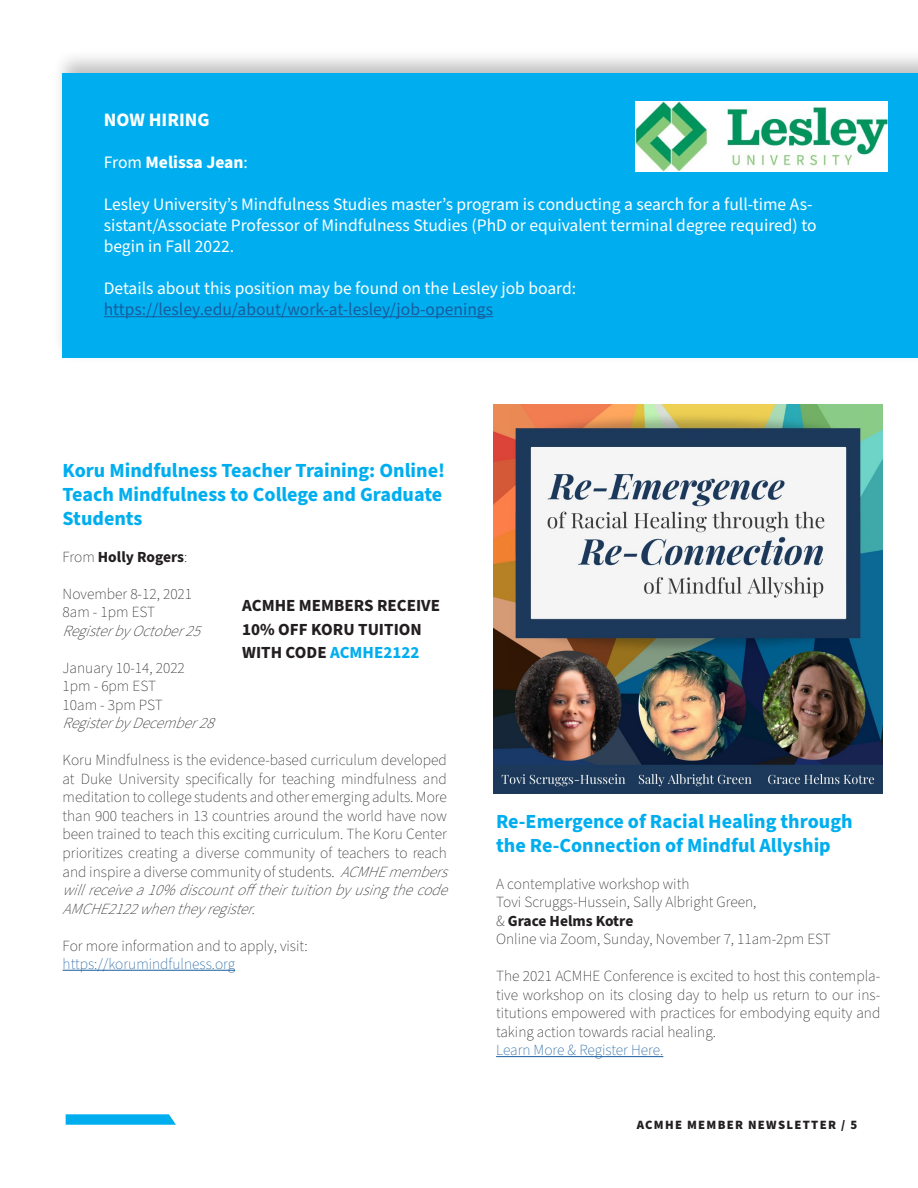
<style>
.page{position:relative;width:918px;height:1188px;background:#fff}
.page>*{position:absolute;margin:0;border:0;box-sizing:border-box;transform-origin:0 0}
.Body_Text{font:700 20.1px/24px "Source Sans Pro";color:#00aeef}
.Body_Text-2{font:700 18.9px "Source Sans Pro";color:#fff}
.Body_Text-3{font:17.55px/21px "Source Sans Pro";color:#fff}
.Body_Text-4{font:17.55px "Source Sans Pro";color:#175d9e}
.Body_Text-5{font:700 17.55px "Source Sans Pro";color:#fff}
.Pull_Quote_-_Black{font:700 16.95px/23.1px "Source Sans Pro";color:#231f20}
.Body_Text-6{font:200 15.45px/18.5px "Source Sans Pro";color:#231f20}
.Body_Text-7{font:200 15.45px "Source Sans Pro";color:#175d9e}
.Body_Text-8{font:italic 200 15.45px "Source Sans Pro";color:#231f20}
.Body_Text-9{font:700 15.45px "Source Sans Pro";color:#231f20}
.t1{font:900 12.75px "Source Sans Pro";letter-spacing:.1em;color:#231f20}
.s1{font-weight:400}
.s2{font-weight:200}
.s3{font-style:italic}
.s4{color:#00aeef}
.s5{font-weight:700}
</style>
<div class="page">
<svg style="left:66px;top:1114px;width:110px;height:11px"></svg>
<div style="left:52px;top:49px;width:866px;height:315px;background:#231f20;opacity:.28"></div>
<div style="left:63px;top:73px;width:855px;height:285px;background:#00aeef"></div>
<hr style="left:104px;top:316px;width:389px;height:1px;background:#175d9e">
<img style="left:635px;top:101px;width:252px;height:71px">
<hr style="left:63px;top:970px;width:172px;height:1px;background:#175d9e">
<img style="left:494px;top:405px;width:389px;height:388px">
<hr style="left:496px;top:1056px;width:167px;height:1px;background:#175d9e">
<p class="Body_Text-2" style="left:104px;top:107px;width:107px">NOW HIRING</p>
<p class="Body_Text-5" style="left:104px;top:151px;width:146px"><span class="s1">From</span> Melissa Jean<span class="s1">:</span></p>
<p class="Body_Text-3" style="left:104px;top:195px;width:714px">Lesley University’s Mindfulness Studies master’s program is conducting a search for a full-time As&shy;sistant/Associate Professor of Mindfulness Studies (PhD or equivalent terminal degree required) to begin in Fall 2022.</p>
<p class="Body_Text-3" style="left:104px;top:279px;width:474px">Details about this position may be found on the Lesley job board:</p>
<p class="Body_Text-4" style="left:104px;top:298px;width:391px">https://lesley.edu/about/work-at-lesley/job-openings</p>
<p class="Body_Text" style="left:63px;top:458px;width:384px">Koru Mindfulness Teacher Training: Online!</p>
<p class="Body_Text" style="left:63px;top:483px;width:381px">Teach Mindfulness to College and Graduate<br>Students</p>
<p class="Body_Text-9" style="left:63px;top:546px;width:126px"><span class="s2">From</span> Holly Rogers<span class="s2">:</span></p>
<p class="Body_Text-6" style="left:63px;top:585px;width:131px">November 8-12, 2021</p>
<p class="Body_Text-6" style="left:63px;top:603px;width:94px">8am - 1pm EST</p>
<p class="Body_Text-8" style="left:63px;top:620px;width:146px">RegisterbyOctober25</p>
<p class="Body_Text-6" style="left:63px;top:659px;width:124px">January 10-14, 2022</p>
<p class="Body_Text-6" style="left:63px;top:678px;width:95px">1pm - 6pm EST</p>
<p class="Body_Text-6" style="left:63px;top:696px;width:102px">10am - 3pm PST</p>
<p class="Body_Text-8" style="left:63px;top:713px;width:160px">RegisterbyDecember28</p>
<p class="Body_Text-6" style="left:63px;top:752px;width:394px">Koru Mindfulness is the evidence-based curriculum developed at Duke University specifically for teaching mindfulness and meditation to college students and other emerging adults. More than 900 teachers in 13 countries around the world have now been trained to teach this exciting curriculum. The Koru Center prioritizes creating a diverse community of teachers to reach and inspire a diverse community of students. <span class="s3">ACMHEmembers willreceivea10%discountofftheirtuitionbyusingthecode AMCHE2122whentheyregister.</span></p>
<p class="Body_Text-6" style="left:63px;top:937px;width:247px">For more information and to apply, visit:</p>
<p class="Body_Text-7" style="left:63px;top:954px;width:174px">https://korumindfulness.org</p>
<p class="Pull_Quote_-_Black" style="left:242px;top:595px;width:199px">ACMHE MEMBERS RECEIVE<br>10% OFF KORU TUITION<br>WITH CODE <span class="s4">ACMHE2122</span></p>
<p class="Body_Text" style="left:496px;top:810px;width:358px">Re-Emergence of Racial Healing through the Re-Connection of Mindful Allyship</p>
<p class="Body_Text-6" style="left:496px;top:875px;width:195px">A contemplative workshop with</p>
<p class="Body_Text-6" style="left:496px;top:894px;width:262px">Tovi Scruggs-Hussein, Sally Albright Green, &amp; <span class="s5">Grace Helms Kotre</span></p>
<p class="Body_Text-6" style="left:496px;top:931px;width:336px">Online via Zoom, Sunday, November 7, 11am-2pm EST</p>
<p class="Body_Text-6" style="left:496px;top:968px;width:386px;text-align:justify">The 2021 ACMHE Conference is excited to host this contempla&shy;tive workshop on its closing day to help us return to our ins&shy;titutions empowered with practices for embodying equity and taking action towards racial healing.</p>
<p class="Body_Text-7" style="left:496px;top:1040px;width:169px">Learn More &amp; Register Here.</p>
<p class="t1" style="left:637px;top:1116px;width:222px">ACMHE MEM BER NEWSLETTER / 5</p>
</div>
